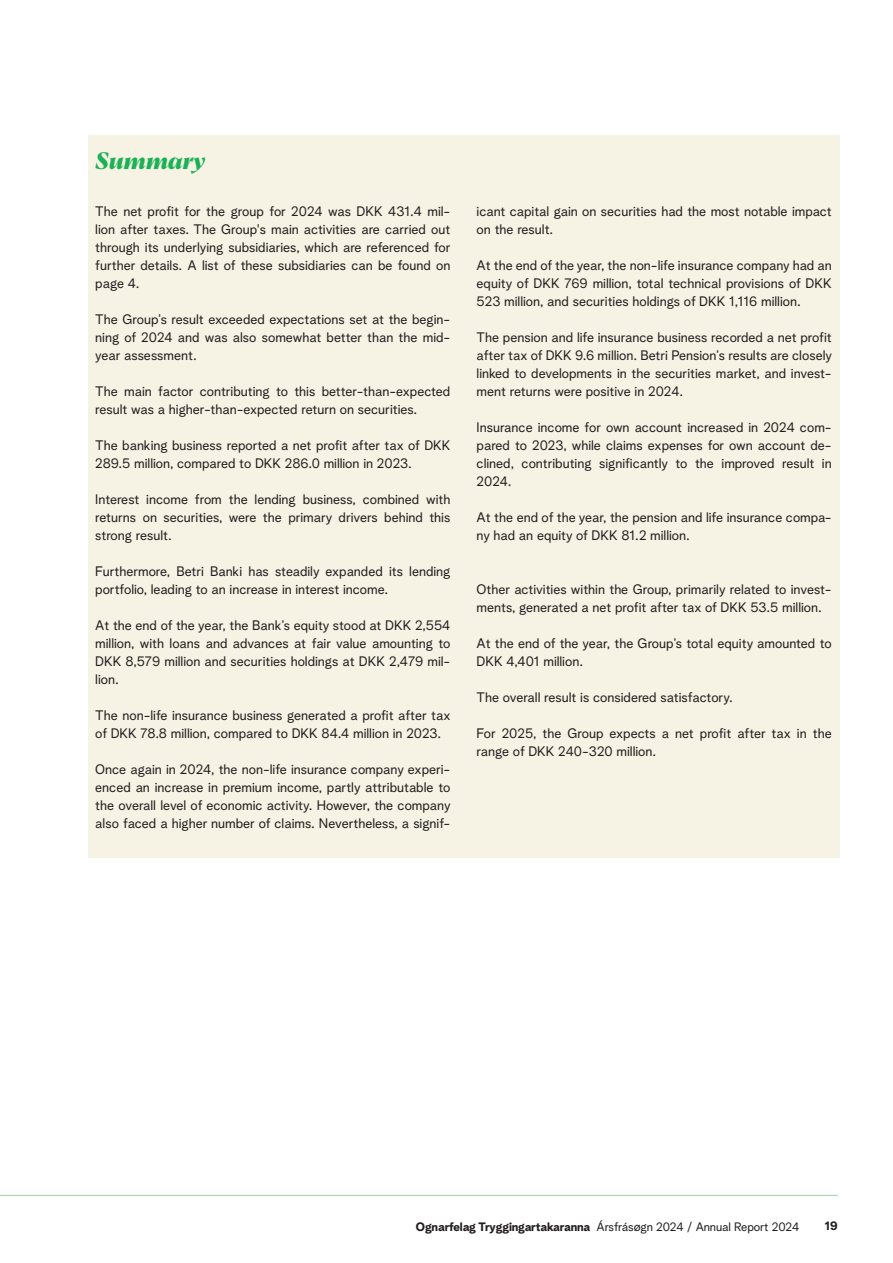
<style>
.page{position:relative;width:893px;height:1263px;background:#fff}
.page>*{position:absolute;margin:0;border:0;box-sizing:border-box;transform-origin:0 0}
.new_Tab_Stor_yvirskrift{font:italic 700 23.25px "Albra";color:#1db156}
.t{font:13.5px/18px "Albra Grotesk";color:#231f20}
.t1{font:12px "Albra Grotesk";letter-spacing:-.01em;color:#231f20}
.t2{font:700 12px "Albra Grotesk";color:#231f20}
.s1{font-weight:700}
</style>
<div class="page">
<div style="left:88px;top:135px;width:751px;height:723px;background:#f6f3e5"></div>
<hr style="left:0;top:1195px;width:838px;height:1px;background:#9ad1a3">
<p class="new_Tab_Stor_yvirskrift" style="left:95px;top:144px;width:112px">Summary</p>
<p class="t" style="left:95px;top:201px;width:357px;text-align:justify">The net profit for the group for 2024 was DKK 431.4 mil&shy;lion after taxes. The Group's main activities are carried out through its underlying subsidiaries, which are referenced for further details. A list of these subsidiaries can be found on page 4.</p>
<p class="t" style="left:95px;top:309px;width:357px;text-align:justify">The Group’s result exceeded expectations set at the begin&shy;ning of 2024 and was also somewhat better than the mid&shy;year assessment.</p>
<p class="t" style="left:95px;top:381px;width:357px">The main factor contributing to this better-than-expected result was a higher-than-expected return on securities.</p>
<p class="t" style="left:95px;top:435px;width:357px">The banking business reported a net profit after tax of DKK<br>289.5 million, compared to DKK 286.0 million in 2023.</p>
<p class="t" style="left:95px;top:489px;width:357px;text-align:justify">Interest income from the lending business, combined with returns on securities, were the primary drivers behind this strong result.</p>
<p class="t" style="left:95px;top:561px;width:357px">Furthermore, Betri Banki has steadily expanded its lending portfolio, leading to an increase in interest income.</p>
<p class="t" style="left:95px;top:615px;width:357px;text-align:justify">At the end of the year, the Bank’s equity stood at DKK 2,554 million, with loans and advances at fair value amounting to DKK 8,579 million and securities holdings at DKK 2,479 mil&shy;lion.</p>
<p class="t" style="left:95px;top:705px;width:357px">The non-life insurance business generated a profit after tax of DKK 78.8 million, compared to DKK 84.4 million in 2023.</p>
<p class="t" style="left:95px;top:759px;width:357px;text-align:justify">Once again in 2024, the non-life insurance company experi&shy;enced an increase in premium income, partly attributable to the overall level of economic activity. However, the company also faced a higher number of claims. Nevertheless, a signif-</p>
<p class="t" style="left:477px;top:201px;width:357px">icant capital gain on securities had the most notable impact on the result.</p>
<p class="t" style="left:477px;top:255px;width:357px;text-align:justify">At the end of the year, the non-life insurance company had an equity of DKK 769 million, total technical provisions of DKK 523 million, and securities holdings of DKK 1,116 million.</p>
<p class="t" style="left:477px;top:327px;width:357px;text-align:justify">The pension and life insurance business recorded a net profit after tax of DKK 9.6 million. Betri Pension’s results are closely linked to developments in the securities market, and invest&shy;ment returns were positive in 2024.</p>
<p class="t" style="left:477px;top:417px;width:357px;text-align:justify">Insurance income for own account increased in 2024 com&shy;pared to 2023, while claims expenses for own account de&shy;clined, contributing significantly to the improved result in 2024.</p>
<p class="t" style="left:477px;top:507px;width:357px">At the end of the year, the pension and life insurance compa&shy;ny had an equity of DKK 81.2 million.</p>
<p class="t" style="left:477px;top:579px;width:357px">Other activities within the Group, primarily related to invest&shy;ments, generated a net profit after tax of DKK 53.5 million.</p>
<p class="t" style="left:477px;top:633px;width:356px">At the end of the year, the Group’s total equity amounted to<br>DKK 4,401 million.</p>
<p class="t" style="left:477px;top:687px;width:258px">The overall result is considered satisfactory.</p>
<p class="t" style="left:477px;top:723px;width:357px">For 2025, the Group expects a net profit after tax in the range of DKK 240-320 million.</p>
<p class="t1" style="left:416px;top:1218px;width:385px"><span class="s1">Ognarfelag Tryggingartakaranna</span> Ársfrásøgn 2024 / Annual Report 2024</p>
<p class="t2" style="left:825px;top:1216px;width:14px">19</p>
</div>
